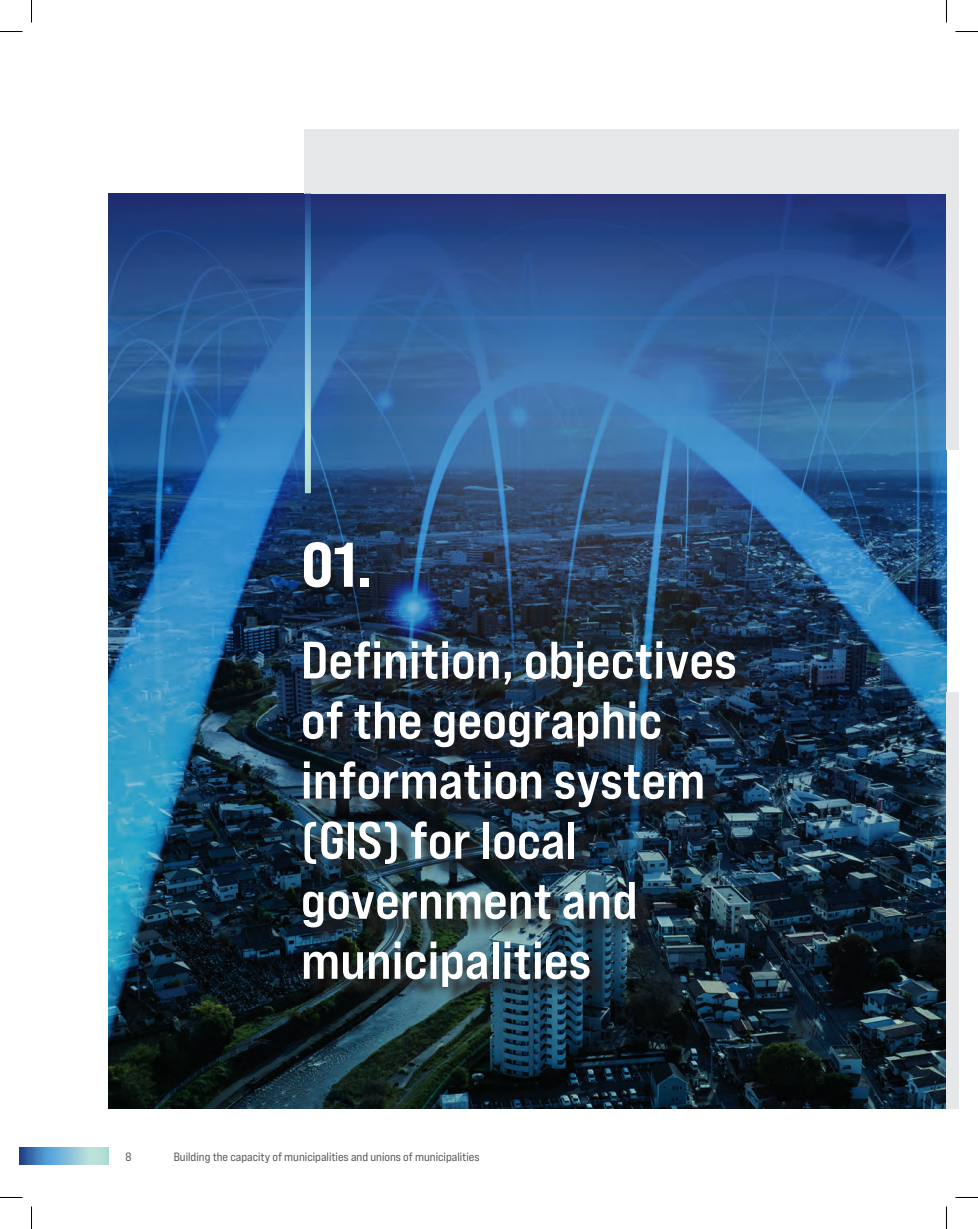
<style>
.page{position:relative;width:978px;height:1229px;background:#fff}
.page>*{position:absolute;margin:0;border:0;box-sizing:border-box;transform-origin:0 0}
.t1{font:63px "Bebas Neue Pro Exp Eb";color:#fff}
.t2{font:52.5px/60px "Bebas Neue Pro Exp Bd";color:#fff}
.t3{font:12px "Bebas Neue Pro Exp Rg";color:#57585a}
</style>
<div class="page">
<svg style="left:20px;top:1147px;width:88px;height:17px"></svg>
<img style="left:108px;top:194px;width:838px;height:913px">
<div style="left:946px;top:129px;width:12px;height:321px;background:#e6e7e9"></div>
<div style="left:946px;top:692px;width:12px;height:415px;background:#e6e7e9"></div>
<div style="left:304px;top:129px;width:642px;height:65px;background:#e6e7e9"></div>
<svg style="left:305px;top:194px;width:6px;height:299px;background:#77adcb"></svg>
<svg style="left:305px;top:643px;width:448px;height:362px;background:#1d3240"></svg>
<svg style="left:0;top:31px;width:22px;height:1px"></svg>
<svg style="left:955px;top:31px;width:22px;height:1px"></svg>
<svg style="left:31px;top:0;width:1px;height:23px"></svg>
<svg style="left:31px;top:1206px;width:1px;height:22px"></svg>
<p class="t1" style="left:301px;top:525px;width:73px">01.</p>
<p class="t2" style="left:301px;top:629px;width:437px">Definition, objectives of the geographic information system (GIS) for local government and municipalities</p>
<p class="t3" style="left:125px;top:1149px;width:7px">8</p>
<p class="t3" style="left:174px;top:1149px;width:307px">Building the capacity of municipalities and unions of municipalities</p>
</div>
